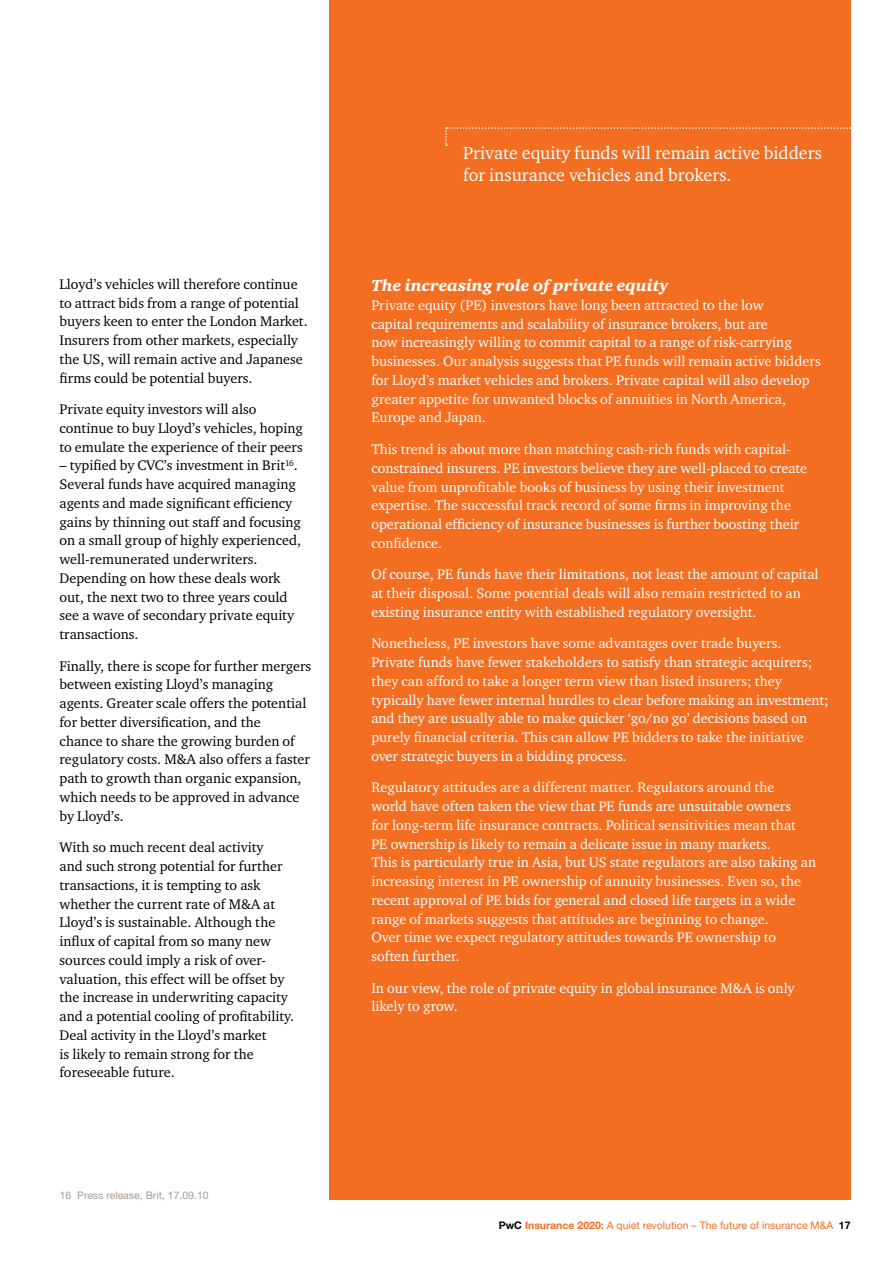
<style>
.page{position:relative;width:893px;height:1263px;background:#fff}
.page>*{position:absolute;margin:0;border:0;box-sizing:border-box;transform-origin:0 0}
.t1{font:18px/21.6px "Charter ITC";color:#fff}
.t2{font:16.5px "Charter ITC Blac Ital";color:#fff}
.t3{font:14.25px/18.8px "Charter ITC";color:#fff}
.t4{font:14.25px/18.8px "Charter ITC";color:#000}
.t5{font:10.5px "Helvetica Neue";color:#f36e21}
.t6{font:10.5px "Helvetica Neue";color:#a89b91}
.s1{font-weight:700;color:#000}
.s2{font-weight:700}
</style>
<div class="page">
<div style="left:329px;top:0;width:522px;height:1199px;background:#f36e21"></div>
<svg style="left:445px;top:127px;width:406px;height:19px"></svg>
<p class="t4" style="left:60px;top:274px;width:250px">Lloyd’s vehicles will therefore continue to attract bids from a range of potential buyers keen to enter the London Market.<br>Insurers from other markets, especially the US, will remain active and Japanese firms could be potential buyers.</p>
<p class="t4" style="left:60px;top:400px;width:245px">Private equity investors will also continue to buy Lloyd’s vehicles, hoping to emulate the experience of their peers</p>
<p class="t4" style="left:60px;top:456px;width:243px">– typified by CVC’s investment in Brit<sup>16</sup>.<br>Several funds have acquired managing agents and made significant efficiency gains by thinning out staff and focusing on a small group of highly experienced, well-remunerated underwriters.<br>Depending on how these deals work out, the next two to three years could see a wave of secondary private equity transactions.</p>
<p class="t4" style="left:60px;top:656px;width:253px">Finally, there is scope for further mergers between existing Lloyd’s managing agents. Greater scale offers the potential for better diversification, and the<br>chance to share the growing burden of regulatory costs. M&amp;A also offers a faster path to growth than organic expansion, which needs to be approved in advance by Lloyd’s.</p>
<p class="t4" style="left:60px;top:838px;width:236px">With so much recent deal activity<br>and such strong potential for further transactions, it is tempting to ask whether the current rate of M&amp;A at Lloyd’s is sustainable. Although the influx of capital from so many new sources could imply a risk of over&shy;valuation, this effect will be offset by the increase in underwriting capacity and a potential cooling of profitability.<br>Deal activity in the Lloyd’s market<br>is likely to remain strong for the foreseeable future.</p>
<p class="t6" style="left:60px;top:1189px;width:150px">16 Press release, Brit, 17.09.10</p>
<p class="t1" style="left:463px;top:142px;width:360px">Private equity funds will remain active bidders for insurance vehicles and brokers.</p>
<p class="t2" style="left:371px;top:275px;width:299px">The increasing role of private equity</p>
<p class="t3" style="left:371px;top:295px;width:451px">Private equity (PE) investors have long been attracted to the low<br>capital requirements and scalability of insurance brokers, but are<br>now increasingly willing to commit capital to a range of risk-carrying businesses. Our analysis suggests that PE funds will remain active bidders for Lloyd’s market vehicles and brokers. Private capital will also develop greater appetite for unwanted blocks of annuities in North America, Europe and Japan.</p>
<p class="t3" style="left:371px;top:439px;width:437px">This trend is about more than matching cash-rich funds with capital&shy;constrained insurers. PE investors believe they are well-placed to create value from unprofitable books of business by using their investment expertise. The successful track record of some firms in improving the operational efficiency of insurance businesses is further boosting their confidence.</p>
<p class="t3" style="left:371px;top:565px;width:449px">Of course, PE funds have their limitations, not least the amount of capital at their disposal. Some potential deals will also remain restricted to an existing insurance entity with established regulatory oversight.</p>
<p class="t3" style="left:371px;top:634px;width:459px">Nonetheless, PE investors have some advantages over trade buyers.<br>Private funds have fewer stakeholders to satisfy than strategic acquirers; they can afford to take a longer term view than listed insurers; they typically have fewer internal hurdles to clear before making an investment; and they are usually able to make quicker ‘go/no go’ decisions based on purely financial criteria. This can allow PE bidders to take the initiative over strategic buyers in a bidding process.</p>
<p class="t3" style="left:371px;top:778px;width:446px">Regulatory attitudes are a different matter. Regulators around the<br>world have often taken the view that PE funds are unsuitable owners<br>for long-term life insurance contracts. Political sensitivities mean that<br>PE ownership is likely to remain a delicate issue in many markets.<br>This is particularly true in Asia, but US state regulators are also taking an increasing interest in PE ownership of annuity businesses. Even so, the recent approval of PE bids for general and closed life targets in a wide range of markets suggests that attitudes are beginning to change.<br>Over time we expect regulatory attitudes towards PE ownership to soften further.</p>
<p class="t3" style="left:371px;top:978px;width:425px">In our view, the role of private equity in global insurance M&amp;A is only likely to grow.</p>
<p class="t5" style="left:499px;top:1219px;width:353px"><span class="s1">PwC</span> <span class="s2">Insurance 2020:</span> A quiet revolution – The future of insurance M&amp;A <span class="s1">17</span></p>
</div>
